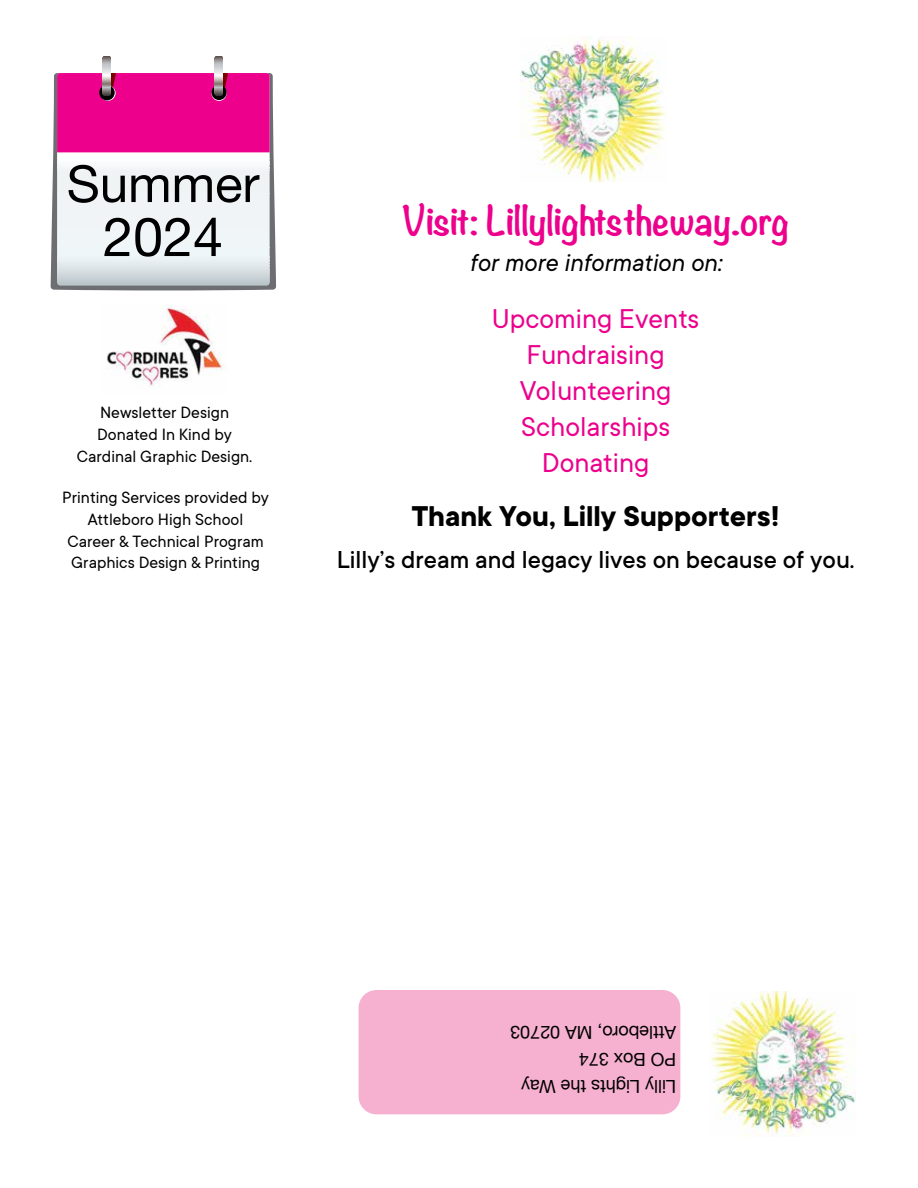
<style>
.page{position:relative;width:918px;height:1188px;background:#fff}
.page>*{position:absolute;margin:0;border:0;box-sizing:border-box;transform-origin:0 0}
.t1{font:54px "Helvetica Neue";color:#000}
.t2{font:51px "Helvetica Neue";color:#000}
.t3{font:700 36px "Noteworthy";color:#ec008c}
.t4{font:700 31.5px "TT Commons";color:#000}
.t5{font:30px/36px "TT Commons";color:#ec008c;text-align:center}
.t6{font:500 27px "TT Commons";color:#000}
.t7{font:italic 27px "TT Commons";color:#000}
.t8{font:18px/21.6px "TT Commons";color:#000;text-align:center}
.t9{font:18px/27px "Helvetica Neue";color:#000}
</style>
<div class="page">
<img style="left:710px;top:991px;width:145px;height:146px">
<div style="left:359px;top:990px;width:321px;height:124px;background:#f6b1d0;border-radius:18px"></div>
<svg style="left:51px;top:73px;width:225px;height:218px;fill:#6d6e71"></svg>
<div style="left:57px;top:73px;width:213px;height:86px;background:linear-gradient(to right,#fff,#fff)"></div>
<hr style="left:57px;top:159px;width:213px;height:2px;background:#fdfeff">
<hr style="left:57px;top:161px;width:213px;height:1px;background:#fbfcfc">
<hr style="left:57px;top:162px;width:213px;height:2px;background:#fafbfc">
<hr style="left:57px;top:164px;width:213px;height:1px;background:#f8fbfc">
<hr style="left:57px;top:165px;width:213px;height:1px;background:#f7f9fa">
<hr style="left:57px;top:166px;width:213px;height:1px;background:#f6f8fa">
<hr style="left:57px;top:167px;width:213px;height:1px;background:#f5f7f8">
<hr style="left:57px;top:168px;width:213px;height:1px;background:#f4f6f8">
<hr style="left:57px;top:169px;width:213px;height:1px;background:#f2f4f6">
<hr style="left:57px;top:170px;width:213px;height:1px;background:#f1f4f6">
<div style="left:57px;top:171px;width:213px;height:23px;background:#f0f3f4"></div>
<div style="left:57px;top:194px;width:213px;height:36px;background:#f0f4f6"></div>
<div style="left:57px;top:230px;width:213px;height:17px;background:#f0f5f7"></div>
<div style="left:57px;top:247px;width:213px;height:8px;background:#eff6f9"></div>
<hr style="left:57px;top:255px;width:213px;height:1px;background:#eef6f9">
<hr style="left:57px;top:256px;width:213px;height:1px;background:#eef4f7">
<hr style="left:57px;top:257px;width:213px;height:1px;background:#edf4f7">
<hr style="left:57px;top:258px;width:213px;height:1px;background:#ecf3f6">
<hr style="left:57px;top:259px;width:213px;height:2px;background:#ebf1f4">
<hr style="left:57px;top:261px;width:213px;height:1px;background:#e9eff3">
<hr style="left:57px;top:262px;width:213px;height:1px;background:#e6edf0">
<hr style="left:57px;top:263px;width:213px;height:1px;background:#e6ecf0">
<hr style="left:57px;top:264px;width:213px;height:1px;background:#e3eaed">
<hr style="left:57px;top:265px;width:213px;height:1px;background:#e2e8eb">
<hr style="left:57px;top:266px;width:213px;height:1px;background:#e1e7eb">
<hr style="left:57px;top:267px;width:213px;height:1px;background:#dfe5e9">
<hr style="left:57px;top:268px;width:213px;height:1px;background:#dde3e7">
<hr style="left:57px;top:269px;width:213px;height:1px;background:#dae1e5">
<hr style="left:57px;top:270px;width:213px;height:1px;background:#d8e0e4">
<hr style="left:57px;top:271px;width:213px;height:1px;background:#d6dee2">
<hr style="left:57px;top:272px;width:213px;height:1px;background:#d4dce0">
<hr style="left:57px;top:273px;width:213px;height:1px;background:#d2dade">
<hr style="left:57px;top:274px;width:213px;height:1px;background:#d0d8dc">
<hr style="left:57px;top:275px;width:213px;height:1px;background:#ced6da">
<hr style="left:57px;top:276px;width:213px;height:1px;background:#ccd4d8">
<hr style="left:57px;top:277px;width:213px;height:1px;background:#cad2d7">
<hr style="left:57px;top:278px;width:213px;height:1px;background:#c8d1d5">
<hr style="left:57px;top:279px;width:213px;height:1px;background:#c6cfd3">
<hr style="left:57px;top:280px;width:213px;height:1px;background:#c3ccd1">
<hr style="left:57px;top:281px;width:213px;height:1px;background:#c0cacf">
<hr style="left:57px;top:282px;width:213px;height:1px;background:#bec8ce">
<hr style="left:57px;top:283px;width:213px;height:1px;background:#bbc5ca">
<hr style="left:57px;top:284px;width:213px;height:2px;background:#bac5ca">
<svg style="left:57px;top:56px;width:213px;height:96px"></svg>
<img style="left:106px;top:306px;width:116px;height:81px">
<img style="left:520px;top:36px;width:146px;height:146px">
<h2 class="t2" style="left:67px;top:147px;width:194px">Summer</h2>
<h1 class="t1" style="left:103px;top:198px;width:122px">2024</h1>
<p class="t8" style="left:77px;top:402px;width:177px">Newsletter Design<br>Donated In Kind by<br>Cardinal Graphic Design.</p>
<p class="t8" style="left:62px;top:487px;width:208px">Printing Services provided by<br>Attleboro High School<br>Career &amp; Technical Program<br>Graphics Design &amp; Printing</p>
<h3 class="t3" style="left:402px;top:189px;width:389px">Visit: Lillylightstheway.org</h3>
<h3 class="t7" style="left:470px;top:246px;width:254px">for more information on:</h3>
<h3 class="t5" style="left:492px;top:300px;width:209px">Upcoming Events<br>Fundraising<br>Volunteering<br>Scholarships<br>Donating</h3>
<h3 class="t4" style="left:412px;top:496px;width:369px">Thank You, Lilly Supporters!</h3>
<h3 class="t6" style="left:337px;top:543px;width:519px">Lilly’s dream and legacy lives on because of you.</h3>
<p class="t9" style="left:676px;top:1099px;width:168px;rotate:-180deg">Lilly Lights the Way<br>PO Box 374<br>Attleboro, MA 02703</p>
</div>
